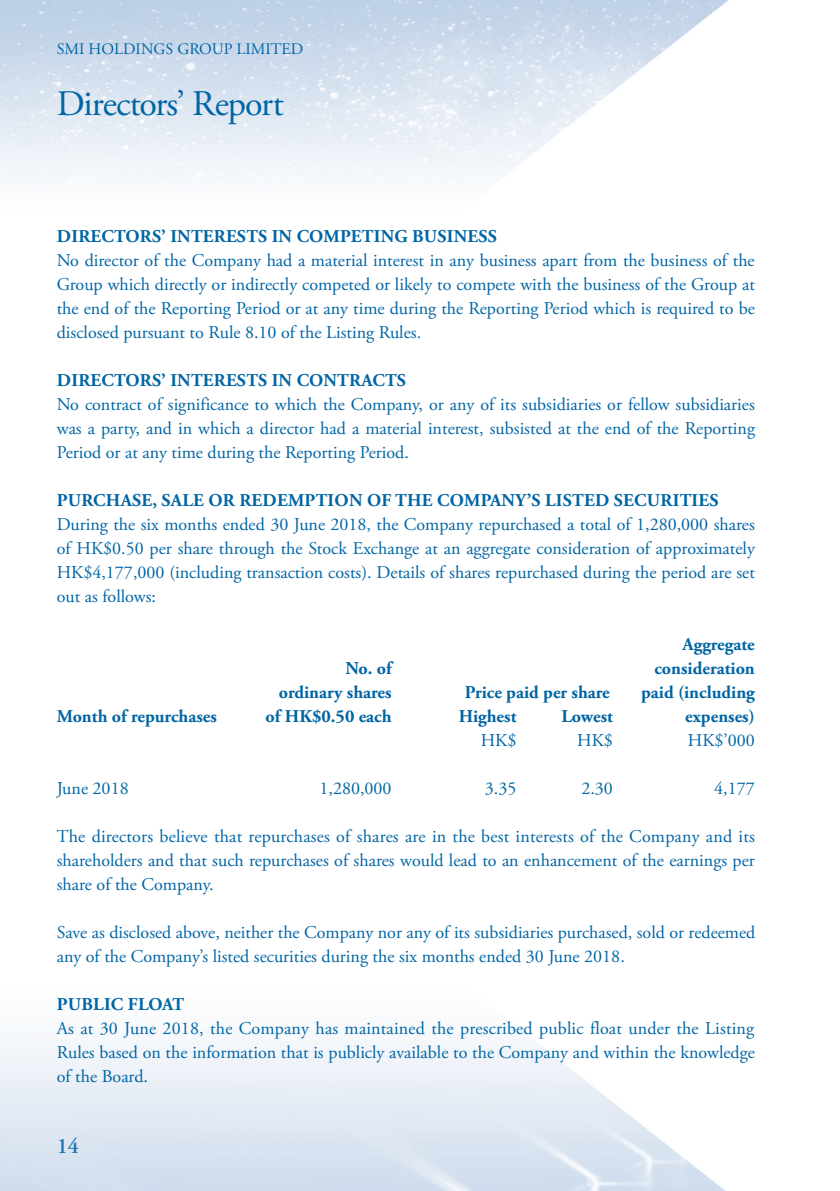
<style>
.page{position:relative;width:840px;height:1191px;background:#fff}
.page>*{position:absolute;margin:0;border:0;box-sizing:border-box;transform-origin:0 0}
.t1{font:36px "Adobe Garamond Pro";letter-spacing:-.025em;color:#0065a4}
.t2{font:600 22px "Adobe Garamond Pro";color:#1b78b2}
.Body_Text{font:18px/24px "Adobe Garamond Pro";color:#0065a4;text-align:justify}
.Subhead_1{font:700 18px "Adobe Garamond Pro";letter-spacing:.015em;color:#0065a4}
.Table_1_Colume{font:700 18px "Adobe Garamond Pro";color:#0065a4}
.Table_1_Colume-2{font:18px "Adobe Garamond Pro";color:#0065a4}
.t3{font:16px "Adobe Garamond Pro";color:#0065a4}
</style>
<div class="page">
<img style="left:0;top:0;width:729px;height:1191px">
<p class="t3" style="left:57px;top:40px;width:248px">SMI HOLDINGS GROUP LIMITED</p>
<h1 class="t1" style="left:57px;top:82px;width:228px">Directors’ Report</h1>
<p class="Subhead_1" style="left:57px;top:226px;width:441px">DIRECTORS’ INTERESTS IN COMPETING BUSINESS</p>
<p class="Body_Text" style="left:57px;top:249px;width:699px">No director of the Company had a material interest in any business apart from the business of the Group which directly or indirectly competed or likely to compete with the business of the Group at the end of the Reporting Period or at any time during the Reporting Period which is required to be disclosed pursuant to Rule 8.10 of the Listing Rules.</p>
<p class="Subhead_1" style="left:57px;top:370px;width:350px">DIRECTORS’ INTERESTS IN CONTRACTS</p>
<p class="Body_Text" style="left:57px;top:393px;width:699px">No contract of significance to which the Company, or any of its subsidiaries or fellow subsidiaries was a party, and in which a director had a material interest, subsisted at the end of the Reporting Period or at any time during the Reporting Period.</p>
<p class="Subhead_1" style="left:57px;top:490px;width:662px">PURCHASE, SALE OR REDEMPTION OF THE COMPANY’S LISTED SECURITIES</p>
<p class="Body_Text" style="left:57px;top:513px;width:699px">During the six months ended 30 June 2018, the Company repurchased a total of 1,280,000 shares of HK$0.50 per share through the Stock Exchange at an aggregate consideration of approximately HK$4,177,000 (including transaction costs). Details of shares repurchased during the period are set out as follows:</p>
<p class="Table_1_Colume" style="left:682px;top:634px;width:74px">Aggregate</p>
<p class="Table_1_Colume" style="left:345px;top:658px;width:48px">No. of</p>
<p class="Table_1_Colume" style="left:654px;top:658px;width:102px">consideration</p>
<p class="Table_1_Colume" style="left:279px;top:682px;width:114px">ordinary shares</p>
<p class="Table_1_Colume" style="left:464px;top:682px;width:146px">Price paid per share</p>
<p class="Table_1_Colume" style="left:640px;top:682px;width:115px">paid (including</p>
<p class="Table_1_Colume" style="left:57px;top:706px;width:161px">Month of repurchases</p>
<p class="Table_1_Colume" style="left:265px;top:706px;width:127px">of HK$0.50 each</p>
<p class="Table_1_Colume" style="left:458px;top:706px;width:59px">Highest</p>
<p class="Table_1_Colume" style="left:561px;top:706px;width:53px">Lowest</p>
<p class="Table_1_Colume" style="left:684px;top:706px;width:71px">expenses)</p>
<p class="Table_1_Colume-2" style="left:480px;top:729px;width:37px">HK$</p>
<p class="Table_1_Colume-2" style="left:577px;top:729px;width:37px">HK$</p>
<p class="Table_1_Colume-2" style="left:687px;top:729px;width:68px">HK$’000</p>
<p class="Table_1_Colume-2" style="left:57px;top:777px;width:73px">June 2018</p>
<p class="Table_1_Colume-2" style="left:319px;top:777px;width:73px">1,280,000</p>
<p class="Table_1_Colume-2" style="left:484px;top:777px;width:33px">3.35</p>
<p class="Table_1_Colume-2" style="left:581px;top:777px;width:33px">2.30</p>
<p class="Table_1_Colume-2" style="left:714px;top:777px;width:42px">4,177</p>
<p class="Body_Text" style="left:57px;top:825px;width:699px">The directors believe that repurchases of shares are in the best interests of the Company and its shareholders and that such repurchases of shares would lead to an enhancement of the earnings per share of the Company.</p>
<p class="Body_Text" style="left:57px;top:921px;width:699px">Save as disclosed above, neither the Company nor any of its subsidiaries purchased, sold or redeemed any of the Company’s listed securities during the six months ended 30 June 2018.</p>
<p class="Subhead_1" style="left:57px;top:994px;width:129px">PUBLIC FLOAT</p>
<p class="Body_Text" style="left:57px;top:1017px;width:699px">As at 30 June 2018, the Company has maintained the prescribed public float under the Listing Rules based on the information that is publicly available to the Company and within the knowledge of the Board.</p>
<p class="t2" style="left:57px;top:1133px;width:24px">14</p>
</div>
